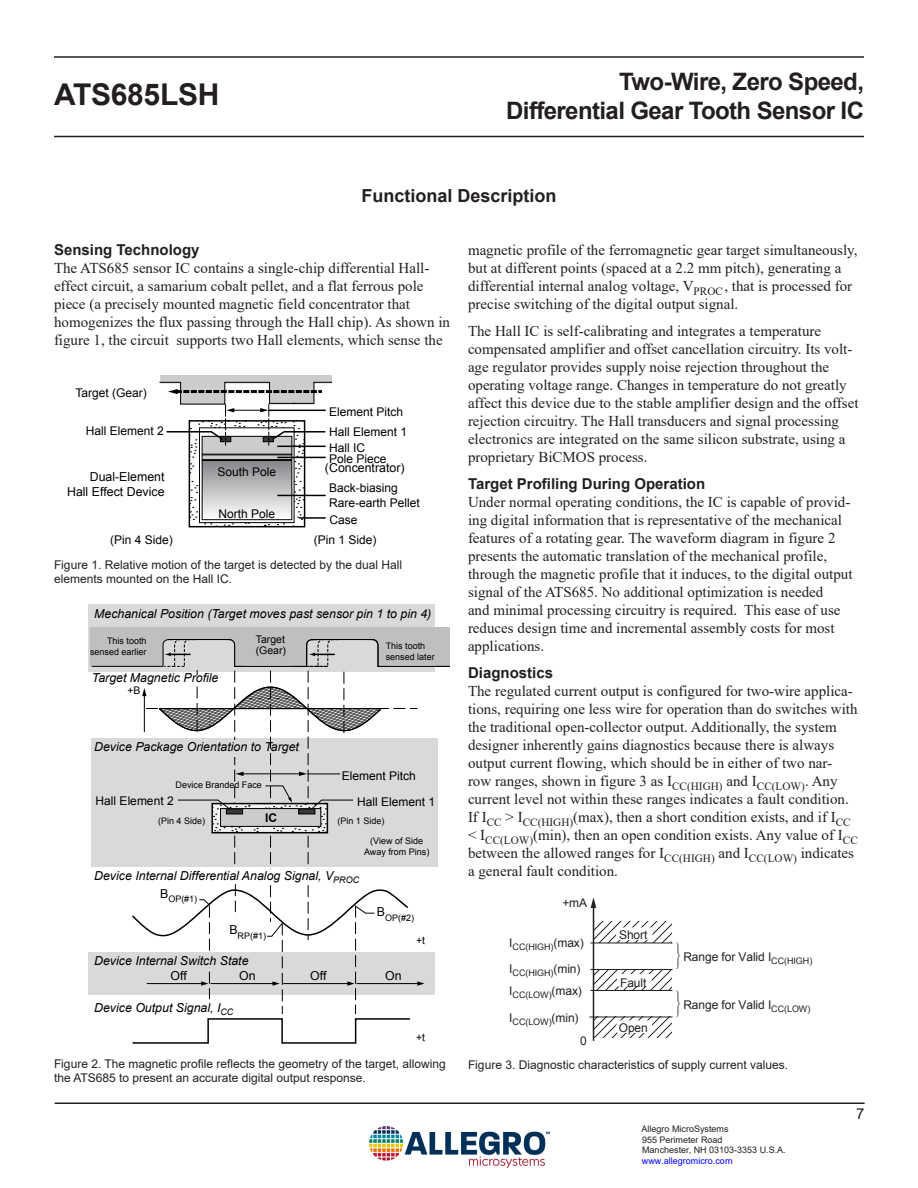
<style>
.page{position:relative;width:918px;height:1188px;background:#fff}
.page>*{position:absolute;margin:0;border:0;box-sizing:border-box;transform-origin:0 0}
.t1{font:700 30px "Arial";letter-spacing:-.01em;color:#231f20}
.t2{font:700 24px/28.8px "Arial";letter-spacing:-.025em;color:#231f20;text-align:right}
.Front-HeadingSection{font:700 18px "Arial";color:#231f20}
.Normal_-_Follow_Page{font:15px/18px "Times New Roman";color:#231f20}
.Front-Heading1_Conti{font:700 15px "Arial";color:#231f20}
.t3{font:15px "Arial";color:#231f20}
.t4{font:italic 12.3px "Arial";color:#000}
.t5{font:12.3px/14.9px "Arial";color:#000;text-align:right}
.Front-Caption{font:12px/14.4px "Arial";color:#231f20}
.t6{font:12px/14.4px "Arial";color:#000}
.t7{font:700 12px "Arial";color:#000}
.t8{font:10.5px/11.7px "Arial";color:#000}
.t9{font:9px/10.8px "Arial";color:#000;text-align:right}
.t10{font:9px/10.8px "Arial";color:#231f20}
.t11{font:9px "Arial";color:#00f}
</style>
<div class="page">
<hr style="left:55px;top:1102px;width:810px;height:2px;background:#231f20">
<hr style="left:54px;top:136px;width:810px;height:1px;background:#231f20">
<hr style="left:54px;top:56px;width:810px;height:2px;background:#231f20">
<img style="left:370px;top:1126px;width:180px;height:42px">
<svg style="left:192px;top:445px;width:110px;height:79px"></svg>
<div style="left:189px;top:420px;width:116px;height:107px;border:2px solid #000"></div>
<div style="left:199px;top:427px;width:95px;height:96px;border:1px solid #000"></div>
<div style="left:202px;top:460px;width:90px;height:60px;background:linear-gradient(to bottom,#838588,#fdfdfd)"></div>
<div style="left:202px;top:460px;width:90px;height:60px;border:1px solid #000"></div>
<div style="left:202px;top:455px;width:90px;height:5px;background:#ccc"></div>
<div style="left:202px;top:454px;width:90px;height:6px;border:1px solid #000"></div>
<div style="left:202px;top:436px;width:90px;height:18px;background:#ccc"></div>
<div style="left:202px;top:436px;width:90px;height:19px;border:1px solid #000"></div>
<hr style="left:277px;top:446px;width:49px;height:1px;background:#000">
<hr style="left:277px;top:457px;width:49px;height:1px;background:#000">
<hr style="left:277px;top:495px;width:49px;height:1px;background:#000">
<hr style="left:299px;top:517px;width:27px;height:2px;background:#000">
<svg style="left:159px;top:375px;width:173px;height:70px"></svg>
<div style="left:88px;top:605px;width:347px;height:67px;background:#d9d9d9"></div>
<svg style="left:90px;top:627px;width:360px;height:417px"></svg>
<hr style="left:593px;top:906px;width:1px;height:135px;background:#231f20">
<svg style="left:591px;top:897px;width:5px;height:11px"></svg>
<svg style="left:594px;top:922px;width:77px;height:21px"></svg>
<hr style="left:590px;top:943px;width:83px;height:1px;background:#231f20">
<svg style="left:594px;top:970px;width:77px;height:20px"></svg>
<hr style="left:590px;top:969px;width:83px;height:1px;background:#231f20">
<hr style="left:590px;top:990px;width:83px;height:1px;background:#231f20">
<svg style="left:594px;top:1018px;width:77px;height:20px"></svg>
<hr style="left:590px;top:1017px;width:83px;height:1px;background:#231f20">
<svg style="left:616px;top:927px;width:37px;height:13px"></svg>
<svg style="left:617px;top:974px;width:35px;height:12px"></svg>
<svg style="left:617px;top:1020px;width:35px;height:13px"></svg>
<h1 class="t1" style="left:54px;top:74px;width:167px">ATS685LSH</h1>
<h2 class="t2" style="left:506px;top:68px;width:359px">Two-Wire, Zero Speed,<br>Differential Gear Tooth Sensor IC</h2>
<p class="Front-HeadingSection" style="left:361px;top:183px;width:197px">Functional Description</p>
<p class="Front-Heading1_Conti" style="left:54px;top:239px;width:147px">Sensing Technology</p>
<p class="Normal_-_Follow_Page" style="left:54px;top:259px;width:398px">The ATS685 sensor IC contains a single-chip differential Hall&shy;effect circuit, a samarium cobalt pellet, and a flat ferrous pole piece (a precisely mounted magnetic field concentrator that homogenizes the flux passing through the Hall chip). As shown in figure 1, the circuit supports two Hall elements, which sense the</p>
<p class="t6" style="left:76px;top:386px;width:73px">Target (Gear)</p>
<p class="t6" style="left:329px;top:405px;width:76px">Element Pitch</p>
<p class="t6" style="left:86px;top:424px;width:80px">Hall Element 2</p>
<p class="t6" style="left:329px;top:425px;width:80px">Hall Element 1</p>
<p class="t5" style="left:67px;top:470px;width:99px">Dual-Element<br>Hall Effect Device</p>
<p class="t6" style="left:218px;top:465px;width:60px">South Pole</p>
<p class="t6" style="left:219px;top:507px;width:58px">North Pole</p>
<p class="t6" style="left:329px;top:443px;width:59px;line-height:10.8px">Hall IC<br>Pole Piece</p>
<p class="t5" style="left:325px;top:461px;width:81px">(Concentrator)</p>
<p class="t6" style="left:329px;top:481px;width:92px">Back-biasing<br>Rare-earth Pellet</p>
<p class="t6" style="left:330px;top:512px;width:30px">Case</p>
<p class="t6" style="left:110px;top:533px;width:64px">(Pin 4 Side)</p>
<p class="t6" style="left:314px;top:533px;width:64px">(Pin 1 Side)</p>
<p class="Front-Caption" style="left:54px;top:557px;width:350px">Figure 1. Relative motion of the target is detected by the dual Hall elements mounted on the Hall IC.</p>
<p class="t4" style="left:94px;top:605px;width:339px">Mechanical Position (Target moves past sensor pin 1 to pin 4)</p>
<p class="t8" style="left:256px;top:633px;width:32px">Target (Gear)</p>
<p class="t9" style="left:90px;top:636px;width:58px">This tooth sensed earlier</p>
<p class="t9" style="left:386px;top:640px;width:50px;text-align:left">This tooth sensed later</p>
<p class="t4" style="left:92px;top:670px;width:128px">Target Magnetic Profile</p>
<p class="t8" style="left:127px;top:685px;width:15px">+B</p>
<p class="t4" style="left:94px;top:739px;width:206px">Device Package Orientation to Target</p>
<p class="t9" style="left:176px;top:780px;width:88px">Device Branded Face</p>
<p class="t6" style="left:342px;top:769px;width:76px">Element Pitch</p>
<p class="t6" style="left:96px;top:794px;width:80px">Hall Element 2</p>
<p class="t6" style="left:357px;top:795px;width:80px">Hall Element 1</p>
<p class="t7" style="left:265px;top:810px;width:13px">IC</p>
<p class="t9" style="left:158px;top:815px;width:49px">(Pin 4 Side)</p>
<p class="t9" style="left:337px;top:815px;width:49px">(Pin 1 Side)</p>
<p class="t9" style="left:364px;top:836px;width:67px;text-align:center">(View of Side<br>Away from Pins)</p>
<p class="t4" style="left:94px;top:868px;width:267px">Device Internal Differential Analog Signal, V<sub>PROC</sub></p>
<p class="t9" style="left:160px;top:894px;width:39px"><sup>B</sup>OP(#1)</p>
<p class="t9" style="left:229px;top:930px;width:38px"><sup>B</sup>RP(#1)</p>
<p class="t4" style="left:94px;top:953px;width:156px">Device Internal Switch State</p>
<p class="t9" style="left:377px;top:912px;width:39px"><sup>B</sup>OP(#2)</p>
<p class="t8" style="left:416px;top:934px;width:11px">+t</p>
<p class="t5" style="left:171px;top:969px;width:18px">Off</p>
<p class="t5" style="left:239px;top:969px;width:18px">On</p>
<p class="t5" style="left:310px;top:969px;width:18px">Off</p>
<p class="t5" style="left:385px;top:969px;width:18px">On</p>
<p class="t4" style="left:94px;top:1000px;width:141px">Device Output Signal, I<sub>CC</sub></p>
<p class="t8" style="left:416px;top:1032px;width:11px">+t</p>
<p class="Front-Caption" style="left:54px;top:1056px;width:393px">Figure 2. The magnetic profile reflects the geometry of the target, allowing the ATS685 to present an accurate digital output response.</p>
<p class="Normal_-_Follow_Page" style="left:468px;top:240px;width:391px">magnetic profile of the ferromagnetic gear target simultaneously, but at different points (spaced at a 2.2 mm pitch), generating a differential internal analog voltage, V<sub>PROC</sub>, that is processed for precise switching of the digital output signal.</p>
<p class="Normal_-_Follow_Page" style="left:468px;top:321px;width:392px">The Hall IC is self-calibrating and integrates a temperature compensated amplifier and offset cancellation circuitry. Its volt&shy;age regulator provides supply noise rejection throughout the operating voltage range. Changes in temperature do not greatly affect this device due to the stable amplifier design and the offset rejection circuitry. The Hall transducers and signal processing electronics are integrated on the same silicon substrate, using a proprietary BiCMOS process.</p>
<p class="Front-Heading1_Conti" style="left:468px;top:473px;width:239px">Target Profiling During Operation</p>
<p class="Normal_-_Follow_Page" style="left:468px;top:492px;width:386px">Under normal operating conditions, the IC is capable of provid&shy;ing digital information that is representative of the mechanical features of a rotating gear. The waveform diagram in figure 2 presents the automatic translation of the mechanical profile, through the magnetic profile that it induces, to the digital output signal of the ATS685. No additional optimization is needed<br>and minimal processing circuitry is required. This ease of use reduces design time and incremental assembly costs for most applications.</p>
<p class="Front-Heading1_Conti" style="left:468px;top:662px;width:87px">Diagnostics</p>
<p class="Normal_-_Follow_Page" style="left:468px;top:681px;width:391px">The regulated current output is configured for two-wire applica&shy;tions, requiring one less wire for operation than do switches with the traditional open-collector output. Additionally, the system designer inherently gains diagnostics because there is always output current flowing, which should be in either of two nar&shy;row ranges, shown in figure 3 as I<sub>CC(HIGH)</sub> and I<sub>CC(LOW)</sub>. Any current level not within these ranges indicates a fault condition.<br>If I<sub>CC</sub> &gt; I<sub>CC(HIGH)</sub>(max), then a short condition exists, and if I<sub>CC </sub>&lt; I<sub>CC(LOW)</sub>(min), then an open condition exists. Any value of I<sub>CC </sub>between the allowed ranges for I<sub>CC(HIGH)</sub> and I<sub>CC(LOW)</sub> indicates a general fault condition.</p>
<p class="Front-Caption" style="left:562px;top:896px;width:26px">+mA</p>
<p class="Front-Caption" style="left:619px;top:927px;width:30px">Short</p>
<p class="Front-Caption" style="left:620px;top:975px;width:28px">Fault</p>
<p class="Front-Caption" style="left:619px;top:1020px;width:31px">Open</p>
<p class="Front-Caption" style="left:468px;top:1057px;width:322px">Figure 3. Diagnostic characteristics of supply current values.</p>
<p class="t10" style="left:509px;top:941px;width:76px"><sup>I</sup>CC(HIGH)<sup>(max)</sup></p>
<p class="t10" style="left:509px;top:968px;width:73px"><sup>I</sup>CC(HIGH)<sup>(min)</sup></p>
<p class="t10" style="left:509px;top:989px;width:74px"><sup>I</sup>CC(LOW)<sup>(max)</sup></p>
<p class="t10" style="left:509px;top:1016px;width:71px"><sup>I</sup>CC(LOW)<sup>(min)</sup></p>
<p class="Front-Caption" style="left:683px;top:950px;width:131px">Range for Valid I<sub>CC(HIGH)</sub></p>
<p class="Front-Caption" style="left:683px;top:997px;width:129px">Range for Valid I<sub>CC(LOW)</sub></p>
<p class="Front-Caption" style="left:580px;top:1034px;width:8px">0</p>
<p class="t10" style="left:642px;top:1123px;width:146px">Allegro MicroSystems<br>955 Perimeter Road<br>Manchester, NH 03103-3353 U.S.A.</p>
<p class="t11" style="left:642px;top:1155px;width:92px">www.allegromicro.com</p>
<p class="t3" style="left:856px;top:1103px;width:10px">7</p>
</div>
